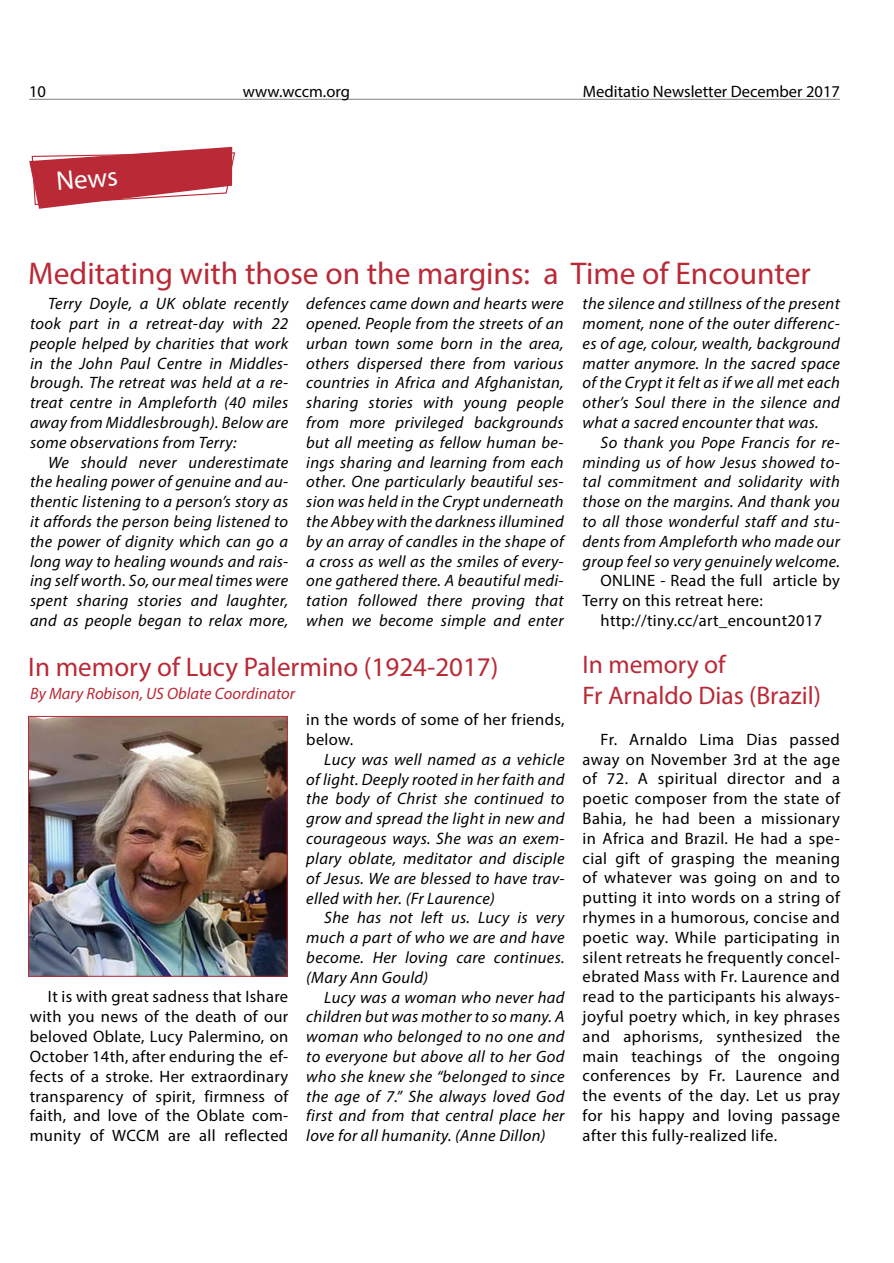
<style>
.page{position:relative;width:894px;height:1263px;background:#fff}
.page>*{position:absolute;margin:0;border:0;box-sizing:border-box;transform-origin:0 0}
.t1{font:31.5px "Myriad Pro";color:#b92936}
.t2{font:27px "Myriad Pro";color:#b92936}
.t3{font:27px "Myriad Pro";color:#fff}
.t4{font:25.5px/30.6px "Myriad Pro";color:#b92936}
.t5{font:italic 16.5px/19.8px "Myriad Pro";letter-spacing:.02em;color:#000;text-align:justify}
.t6{font:16.5px/19.8px "Myriad Pro";letter-spacing:.02em;color:#000;text-align:justify}
.t7{font:16.5px "Myriad Pro";color:#000}
.t8{font:italic 16.5px "Myriad Pro";color:#b92936}
</style>
<div class="page">
<hr style="left:29px;top:99px;width:810px;height:1px;background:#000">
<svg style="left:29px;top:147px;width:207px;height:62px"></svg>
<img style="left:30px;top:718px;width:255px;height:256px">
<div style="left:28px;top:716px;width:259px;height:260px;border:1px solid #b92936"></div>
<p class="t6" style="left:29px;top:82px;width:18px">10</p>
<p class="t7" style="left:243px;top:82px;width:108px">www.wccm.org</p>
<p class="t7" style="left:582px;top:82px;width:258px">Meditatio Newsletter December 2017</p>
<h2 class="t3" style="left:55px;top:165px;width:63px;rotate:-5deg">News</h2>
<h1 class="t1" style="left:28px;top:253px;width:783px">Meditating with those on the margins: a Time of Encounter</h1>
<p class="t5" style="left:30px;top:293px;width:260px;text-indent:18px">Terry Doyle, a UK oblate recently took part in a retreat-day with 22 people helped by charities that work in the John Paul Centre in Middles&shy;brough. The retreat was held at a re&shy;treat centre in Ampleforth (40 miles away from Middlesbrough). Below are some observations from Terry:</p>
<p class="t5" style="left:30px;top:452px;width:260px;text-indent:18px">We should never underestimate the healing power of genuine and au&shy;thentic listening to a person’s story as it affords the person being listened to the power of dignity which can go a long way to healing wounds and rais&shy;ing self worth. So, our meal times were spent sharing stories and laughter, and as people began to relax more,</p>
<p class="t5" style="left:306px;top:293px;width:259px">defences came down and hearts were opened. People from the streets of an urban town some born in the area, others dispersed there from various countries in Africa and Afghanistan, sharing stories with young people from more privileged backgrounds but all meeting as fellow human be&shy;ings sharing and learning from each other. One particularly beautiful ses&shy;sion was held in the Crypt underneath the Abbey with the darkness illumined by an array of candles in the shape of a cross as well as the smiles of every&shy;one gathered there. A beautiful medi&shy;tation followed there proving that when we become simple and enter</p>
<p class="t5" style="left:582px;top:293px;width:259px">the silence and stillness of the present moment, none of the outer differenc&shy;es of age, colour, wealth, background matter anymore. In the sacred space of the Crypt it felt as if we all met each other’s Soul there in the silence and what a sacred encounter that was.</p>
<p class="t5" style="left:582px;top:432px;width:259px;text-indent:18px">So thank you Pope Francis for re&shy;minding us of how Jesus showed to&shy;tal commitment and solidarity with those on the margins. And thank you to all those wonderful staff and stu&shy;dents from Ampleforth who made our group feel so very genuinely welcome.</p>
<p class="t6" style="left:582px;top:571px;width:259px;text-indent:18px">ONLINE - Read the full article by<br>Terry on this retreat here:</p>
<p class="t6" style="left:600px;top:610px;width:223px">http://tiny.cc/art_encount2017</p>
<h2 class="t2" style="left:28px;top:650px;width:471px">In memory of Lucy Palermino (1924-2017)</h2>
<p class="t8" style="left:30px;top:683px;width:266px">By Mary Robison, US Oblate Coordinator</p>
<p class="t6" style="left:30px;top:986px;width:260px;text-indent:18px">It is with great sadness that Ishare with you news of the death of our beloved Oblate, Lucy Palermino, on October 14th, after enduring the ef&shy;fects of a stroke. Her extraordinary transparency of spirit, firmness of faith, and love of the Oblate com&shy;munity of WCCM are all reflected</p>
<p class="t6" style="left:306px;top:709px;width:259px">in the words of some of her friends, below.</p>
<p class="t5" style="left:306px;top:749px;width:260px;text-indent:18px">Lucy was well named as a vehicle of light. Deeply rooted in her faith and the body of Christ she continued to grow and spread the light in new and courageous ways. She was an exem&shy;plary oblate, meditator and disciple of Jesus. We are blessed to have trav&shy;elled with her. (Fr Laurence)</p>
<p class="t5" style="left:306px;top:907px;width:260px;text-indent:18px">She has not left us. Lucy is very much a part of who we are and have become. Her loving care continues. (Mary Ann Gould)</p>
<p class="t5" style="left:306px;top:986px;width:260px;text-indent:18px">Lucy was a woman who never had children but was mother to so many. A woman who belonged to no one and to everyone but above all to her God who she knew she “belonged to since the age of 7.” She always loved God first and from that central place her love for all humanity. (Anne Dillon)</p>
<h3 class="t4" style="left:582px;top:649px;width:240px">In memory of<br>Fr Arnaldo Dias (Brazil)</h3>
<p class="t6" style="left:582px;top:729px;width:259px;text-indent:18px">Fr. Arnaldo Lima Dias passed away on November 3rd at the age of 72. A spiritual director and a poetic composer from the state of Bahia, he had been a missionary in Africa and Brazil. He had a spe&shy;cial gift of grasping the meaning of whatever was going on and to putting it into words on a string of rhymes in a humorous, concise and poetic way. While participating in silent retreats he frequently concel&shy;ebrated Mass with Fr. Laurence and read to the participants his always&shy;joyful poetry which, in key phrases and aphorisms, synthesized the main teachings of the ongoing conferences by Fr. Laurence and the events of the day. Let us pray for his happy and loving passage after this fully-realized life.</p>
</div>
